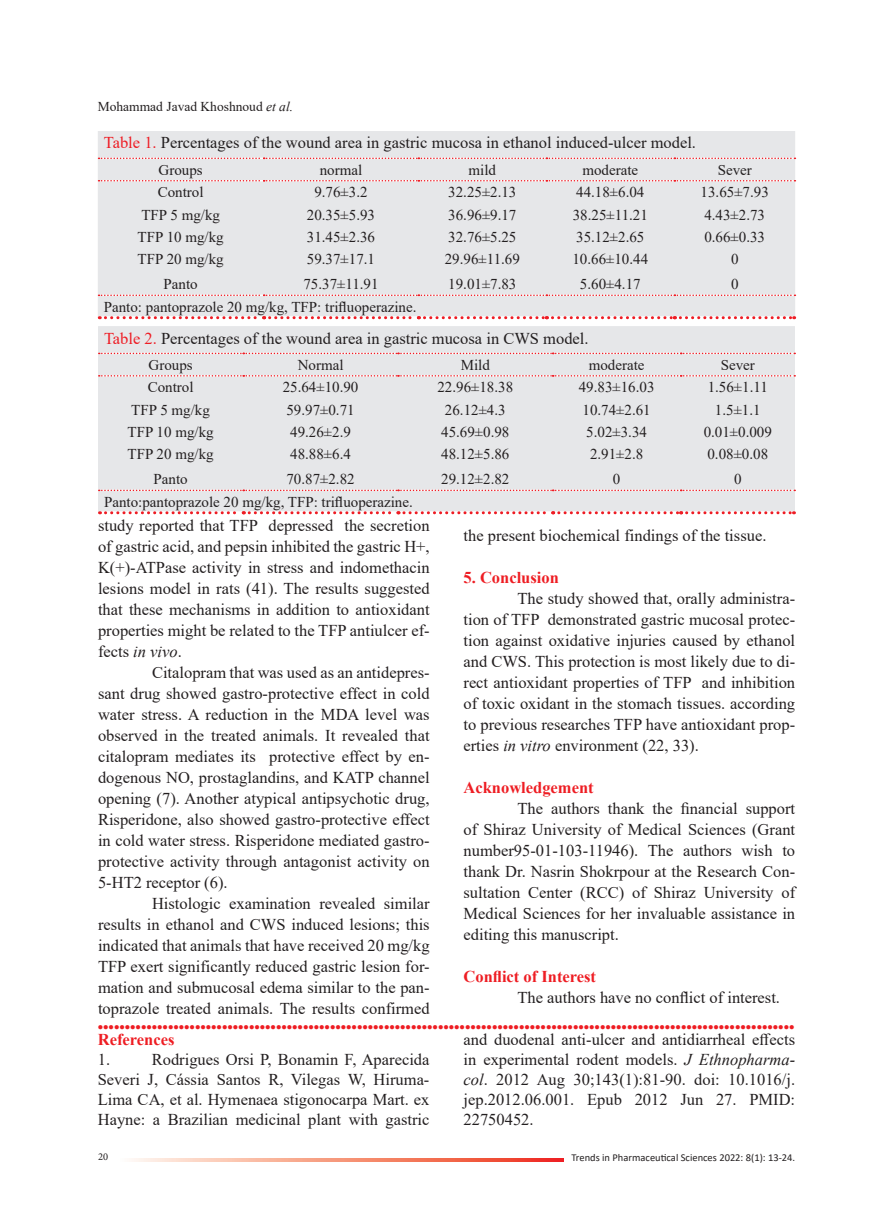
<style>
.page{position:relative;width:893px;height:1212px;background:#fff}
.page>*{position:absolute;margin:0;border:0;box-sizing:border-box;transform-origin:0 0}
.t1{font:900 18px "Cooper";color:#ee1d23}
.t2{font:16.5px/21px "Times New Roman";color:#231f20;text-align:justify}
.t3{font:700 16.5px "Times New Roman";color:#ee1d23}
.t4{font:15px "Times New Roman";color:#231f20}
.t5{font:13.5px "Times New Roman";color:#231f20}
.t6{font:10.5px "Calibri";color:#231f20}
.t7{font:10.5px "Minion Pro";color:#231f20}
.s1{font-style:italic}
.s2{color:#ee1c24}
</style>
<div class="page">
<div style="left:98px;top:131px;width:697px;height:187px;background:#e6e7e9"></div>
<svg style="left:99px;top:295px;width:696px;height:1px"></svg>
<svg style="left:99px;top:158px;width:696px;height:1px"></svg>
<svg style="left:99px;top:180px;width:696px;height:1px"></svg>
<svg style="left:99px;top:316px;width:696px;height:3px"></svg>
<div style="left:98px;top:326px;width:697px;height:187px;background:#e6e7e9"></div>
<svg style="left:99px;top:490px;width:696px;height:1px"></svg>
<svg style="left:99px;top:353px;width:696px;height:1px"></svg>
<svg style="left:99px;top:375px;width:696px;height:2px"></svg>
<svg style="left:100px;top:511px;width:694px;height:3px"></svg>
<svg style="left:132px;top:1158px;width:431px;height:3px"></svg>
<p class="t5" style="left:98px;top:97px;width:197px">Mohammad Javad Khoshnoud <span class="s1">et al.</span></p>
<p class="t2" style="left:104px;top:132px;width:594px"><span class="s2">Table 1.</span> Percentages of the wound area in gastric mucosa in ethanol induced-ulcer model.</p>
<p class="t4" style="left:159px;top:159px;width:46px">Groups</p>
<p class="t4" style="left:320px;top:159px;width:44px">normal</p>
<p class="t4" style="left:469px;top:159px;width:29px">mild</p>
<p class="t4" style="left:582px;top:159px;width:57px">moderate</p>
<p class="t4" style="left:718px;top:159px;width:36px">Sever</p>
<p class="t4" style="left:158px;top:182px;width:47px">Control</p>
<p class="t4" style="left:314px;top:182px;width:55px">9.76±3.2</p>
<p class="t4" style="left:448px;top:182px;width:70px">32.25±2.13</p>
<p class="t4" style="left:576px;top:182px;width:70px">44.18±6.04</p>
<p class="t4" style="left:701px;top:182px;width:70px">13.65±7.93</p>
<p class="t4" style="left:141px;top:204px;width:80px">TFP 5 mg/kg</p>
<p class="t4" style="left:307px;top:204px;width:70px">20.35±5.93</p>
<p class="t4" style="left:448px;top:204px;width:70px">36.96±9.17</p>
<p class="t4" style="left:573px;top:204px;width:77px">38.25±11.21</p>
<p class="t4" style="left:704px;top:204px;width:62px">4.43±2.73</p>
<p class="t4" style="left:138px;top:226px;width:88px">TFP 10 mg/kg</p>
<p class="t4" style="left:307px;top:226px;width:70px">31.45±2.36</p>
<p class="t4" style="left:448px;top:226px;width:70px">32.76±5.25</p>
<p class="t4" style="left:576px;top:226px;width:70px">35.12±2.65</p>
<p class="t4" style="left:704px;top:226px;width:62px">0.66±0.33</p>
<p class="t4" style="left:138px;top:249px;width:88px">TFP 20 mg/kg</p>
<p class="t4" style="left:307px;top:249px;width:70px">59.37±17.1</p>
<p class="t4" style="left:445px;top:249px;width:77px">29.96±11.69</p>
<p class="t4" style="left:572px;top:249px;width:77px">10.66±10.44</p>
<p class="t4" style="left:731px;top:249px;width:9px">0</p>
<p class="t4" style="left:164px;top:274px;width:36px">Panto</p>
<p class="t4" style="left:303px;top:274px;width:77px">75.37±11.91</p>
<p class="t4" style="left:448px;top:274px;width:70px">19.01±7.83</p>
<p class="t4" style="left:580px;top:274px;width:62px">5.60±4.17</p>
<p class="t4" style="left:731px;top:274px;width:9px">0</p>
<p class="t4" style="left:104px;top:296px;width:314px">Panto: pantoprazole 20 mg/kg, TFP: trifluoperazine.</p>
<p class="t2" style="left:104px;top:327px;width:486px"><span class="s2">Table 2.</span> Percentages of the wound area in gastric mucosa in CWS model.</p>
<p class="t4" style="left:149px;top:354px;width:46px">Groups</p>
<p class="t4" style="left:298px;top:354px;width:47px">Normal</p>
<p class="t4" style="left:461px;top:354px;width:31px">Mild</p>
<p class="t4" style="left:589px;top:354px;width:57px">moderate</p>
<p class="t4" style="left:721px;top:354px;width:36px">Sever</p>
<p class="t4" style="left:148px;top:377px;width:47px">Control</p>
<p class="t4" style="left:283px;top:377px;width:77px">25.64±10.90</p>
<p class="t4" style="left:437px;top:377px;width:77px">22.96±18.38</p>
<p class="t4" style="left:579px;top:377px;width:77px">49.83±16.03</p>
<p class="t4" style="left:708px;top:377px;width:62px">1.56±1.11</p>
<p class="t4" style="left:131px;top:399px;width:80px">TFP 5 mg/kg</p>
<p class="t4" style="left:286px;top:399px;width:70px">59.97±0.71</p>
<p class="t4" style="left:445px;top:399px;width:62px">26.12±4.3</p>
<p class="t4" style="left:583px;top:399px;width:70px">10.74±2.61</p>
<p class="t4" style="left:715px;top:399px;width:47px">1.5±1.1</p>
<p class="t4" style="left:128px;top:421px;width:88px">TFP 10 mg/kg</p>
<p class="t4" style="left:290px;top:421px;width:62px">49.26±2.9</p>
<p class="t4" style="left:441px;top:421px;width:70px">45.69±0.98</p>
<p class="t4" style="left:586px;top:421px;width:62px">5.02±3.34</p>
<p class="t4" style="left:704px;top:421px;width:70px">0.01±0.009</p>
<p class="t4" style="left:128px;top:444px;width:88px">TFP 20 mg/kg</p>
<p class="t4" style="left:290px;top:444px;width:62px">48.88±6.4</p>
<p class="t4" style="left:441px;top:444px;width:70px">48.12±5.86</p>
<p class="t4" style="left:590px;top:444px;width:55px">2.91±2.8</p>
<p class="t4" style="left:707px;top:444px;width:62px">0.08±0.08</p>
<p class="t4" style="left:154px;top:469px;width:36px">Panto</p>
<p class="t4" style="left:286px;top:469px;width:70px">70.87±2.82</p>
<p class="t4" style="left:441px;top:469px;width:70px">29.12±2.82</p>
<p class="t4" style="left:613px;top:469px;width:9px">0</p>
<p class="t4" style="left:734px;top:469px;width:9px">0</p>
<p class="t4" style="left:104px;top:491px;width:310px">Panto:pantoprazole 20 mg/kg, TFP: trifluoperazine.</p>
<p class="t2" style="left:98px;top:514px;width:333px">study reported that TFP depressed the secretion of gastric acid, and pepsin inhibited the gastric H+, K(+)-ATPase activity in stress and indomethacin lesions model in rats (41). The results suggested that these mechanisms in addition to antioxidant properties might be related to the TFP antiulcer ef&shy;fects <span class="s1">in vivo</span>.</p>
<p class="t2" style="left:98px;top:661px;width:333px;text-indent:54px">Citalopram that was used as an antidepres&shy;sant drug showed gastro-protective effect in cold water stress. A reduction in the MDA level was observed in the treated animals. It revealed that citalopram mediates its protective effect by en&shy;dogenous NO, prostaglandins, and KATP channel opening (7). Another atypical antipsychotic drug, Risperidone, also showed gastro-protective effect in cold water stress. Risperidone mediated gastro&shy;protective activity through antagonist activity on 5-HT2 receptor (6).</p>
<p class="t2" style="left:98px;top:892px;width:333px;text-indent:54px">Histologic examination revealed similar results in ethanol and CWS induced lesions; this indicated that animals that have received 20 mg/kg TFP exert significantly reduced gastric lesion for&shy;mation and submucosal edema similar to the pan&shy;toprazole treated animals. The results confirmed</p>
<p class="t2" style="left:463px;top:525px;width:304px">the present biochemical findings of the tissue.</p>
<p class="t3" style="left:463px;top:566px;width:97px">5. Conclusion</p>
<p class="t2" style="left:463px;top:588px;width:333px;text-indent:54px">The study showed that, orally administra&shy;tion of TFP demonstrated gastric mucosal protec&shy;tion against oxidative injuries caused by ethanol and CWS. This protection is most likely due to di&shy;rect antioxidant properties of TFP and inhibition of toxic oxidant in the stomach tissues. according to previous researches TFP have antioxidant prop&shy;erties <span class="s1">in vitro</span> environment (22, 33).</p>
<p class="t3" style="left:463px;top:776px;width:132px">Acknowledgement</p>
<p class="t2" style="left:463px;top:798px;width:333px;text-indent:54px">The authors thank the financial support of Shiraz University of Medical Sciences (Grant number95-01-103-11946). The authors wish to thank Dr. Nasrin Shokrpour at the Research Con&shy;sultation Center (RCC) of Shiraz University of Medical Sciences for her invaluable assistance in editing this manuscript.</p>
<p class="t3" style="left:463px;top:965px;width:134px">Conflict of Interest</p>
<p class="t2" style="left:517px;top:987px;width:264px">The authors have no conflict of interest.</p>
<p class="t1" style="left:98px;top:1013px;width:698px">.................................................................................................................................</p>
<p class="t3" style="left:98px;top:1028px;width:78px">References</p>
<p class="t2" style="left:98px;top:1048px;width:14px">1.</p>
<p class="t2" style="left:463px;top:1029px;width:333px;line-height:19.8px">and duodenal anti-ulcer and antidiarrheal effects in experimental rodent models. <span class="s1">J Ethnopharma&shy;col</span>. 2012 Aug 30;143(1):81-90. doi: 10.1016/j. jep.2012.06.001. Epub 2012 Jun 27. PMID:<br>22750452.</p>
<p class="t2" style="left:98px;top:1049px;width:333px;line-height:19.8px;text-indent:54px">Rodrigues Orsi P, Bonamin F, Aparecida Severi J, Cássia Santos R, Vilegas W, Hiruma-Lima CA, et al. Hymenaea stigonocarpa Mart. ex Hayne: a Brazilian medicinal plant with gastric</p>
<p class="t7" style="left:98px;top:1150px;width:12px">20</p>
<p class="t6" style="left:571px;top:1150px;width:225px">Trends in Pharmaceutical Sciences 2022: 8(1): 13-24.</p>
</div>
